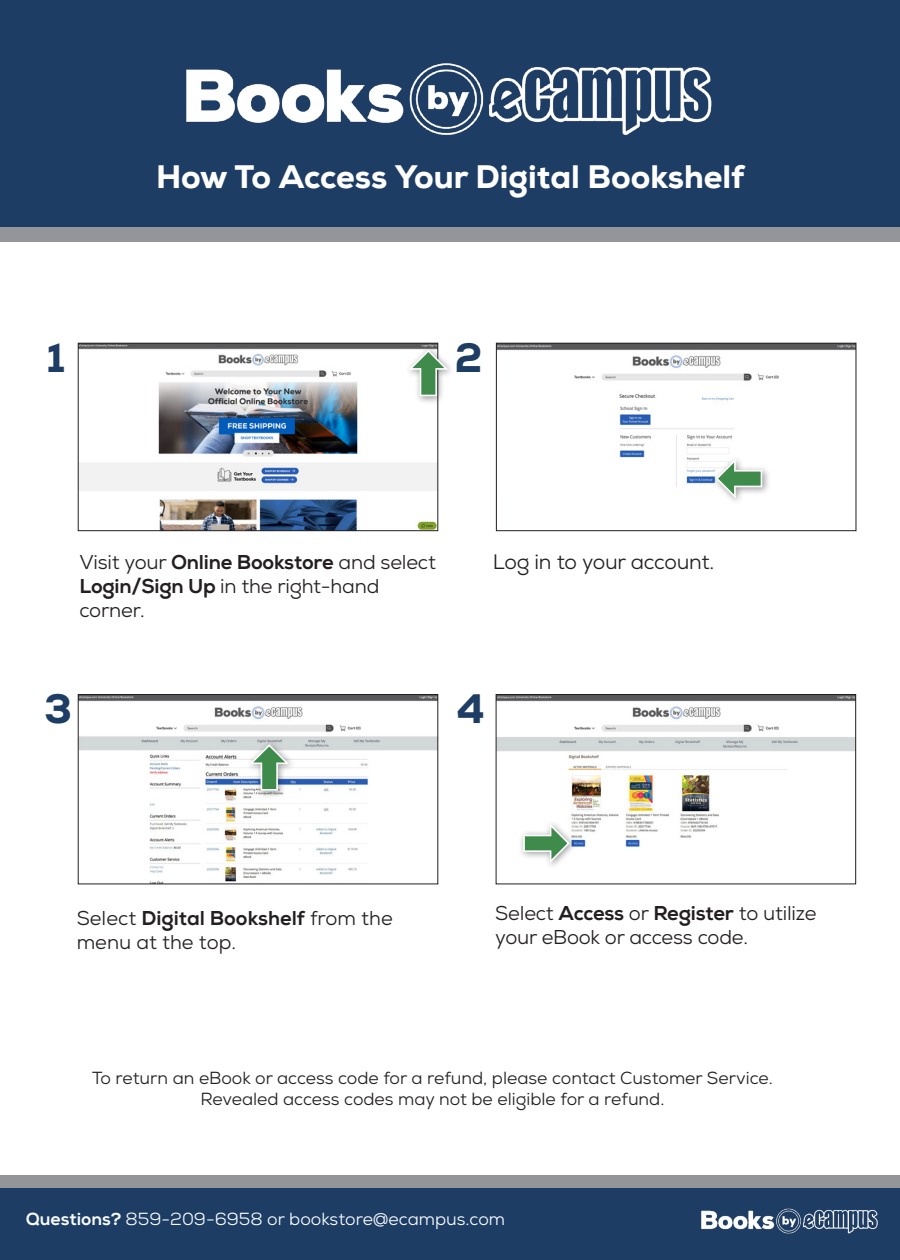
<style>
.page{position:relative;width:900px;height:1260px;background:#fff}
.page>*{position:absolute;margin:0;border:0;box-sizing:border-box;transform-origin:0 0}
.t1{font:800 41px "Nexa";color:#1d3d64}
.t2{font:800 32.5px "Nexa";color:#fff}
.t3{font:21px "Nexa";letter-spacing:-.01em;color:#231f20}
.t4{font:20px/24px "Nexa";letter-spacing:-.01em;color:#231f20}
.t5{font:17.5px "Nexa";color:#231f20}
.t6{font:17.5px "Nexa";color:#f9fcfe}
.s1{font-weight:800}
</style>
<div class="page">
<div style="left:0;top:0;width:900px;height:227px;background:#1d3d64"></div>
<img style="left:186px;top:63px;width:526px;height:72px">
<div style="left:0;top:227px;width:900px;height:15px;background:#939598"></div>
<div style="left:0;top:1188px;width:900px;height:72px;background:#1d3d64"></div>
<div style="left:0;top:1175px;width:900px;height:13px;background:#939598"></div>
<img style="left:701px;top:1208px;width:177px;height:26px">
<img style="left:80px;top:345px;width:356px;height:184px">
<div style="left:78px;top:343px;width:360px;height:188px;border:1px solid #231f20"></div>
<div style="left:405px;top:345px;width:51px;height:60px;background:#231f20;opacity:.45"></div>
<svg style="left:408px;top:350px;width:40px;height:46px"></svg>
<img style="left:498px;top:345px;width:356px;height:142px">
<div style="left:496px;top:343px;width:360px;height:188px;border:1px solid #231f20"></div>
<div style="left:711px;top:454px;width:60px;height:51px;background:#231f20;opacity:.45"></div>
<svg style="left:716px;top:416px;width:85px;height:83px"></svg>
<img style="left:80px;top:696px;width:356px;height:186px">
<div style="left:78px;top:694px;width:360px;height:190px;border:1px solid #231f20"></div>
<div style="left:246px;top:740px;width:51px;height:59px;background:#231f20;opacity:.45"></div>
<svg style="left:249px;top:744px;width:40px;height:47px"></svg>
<img style="left:498px;top:696px;width:356px;height:151px">
<div style="left:496px;top:694px;width:360px;height:190px;border:1px solid #231f20"></div>
<div style="left:518px;top:819px;width:59px;height:52px;background:#231f20;opacity:.45"></div>
<svg style="left:523px;top:823px;width:47px;height:40px"></svg>
<p class="t1" style="left:46px;top:331px;width:20px">1</p>
<p class="t2" style="left:156px;top:156px;width:590px">How To Access Your Digital Bookshelf</p>
<p class="t1" style="left:455px;top:331px;width:29px">2</p>
<p class="t4" style="left:79px;top:550px;width:358px">Visit your <span class="s1">Online Bookstore</span> and select<br><span class="s1">Login/Sign Up</span> in the right-hand corner.</p>
<p class="t3" style="left:493px;top:549px;width:223px">Log in to your account.</p>
<p class="t1" style="left:44px;top:683px;width:29px">3</p>
<p class="t1" style="left:457px;top:683px;width:30px">4</p>
<p class="t4" style="left:77px;top:906px;width:318px">Select <span class="s1">Digital Bookshelf</span> from the menu at the top.</p>
<p class="t4" style="left:495px;top:901px;width:323px">Select <span class="s1">Access</span> or <span class="s1">Register</span> to utilize your eBook or access code.</p>
<p class="t5" style="left:92px;top:1067px;width:682px">To return an eBook or access code for a refund, please contact Customer Service.</p>
<p class="t5" style="left:201px;top:1088px;width:465px">Revealed access codes may not be eligible for a refund.</p>
<p class="t6" style="left:26px;top:1208px;width:481px"><span class="s1">Questions?</span> 859-209-6958 or bookstore@ecampus.com</p>
</div>
